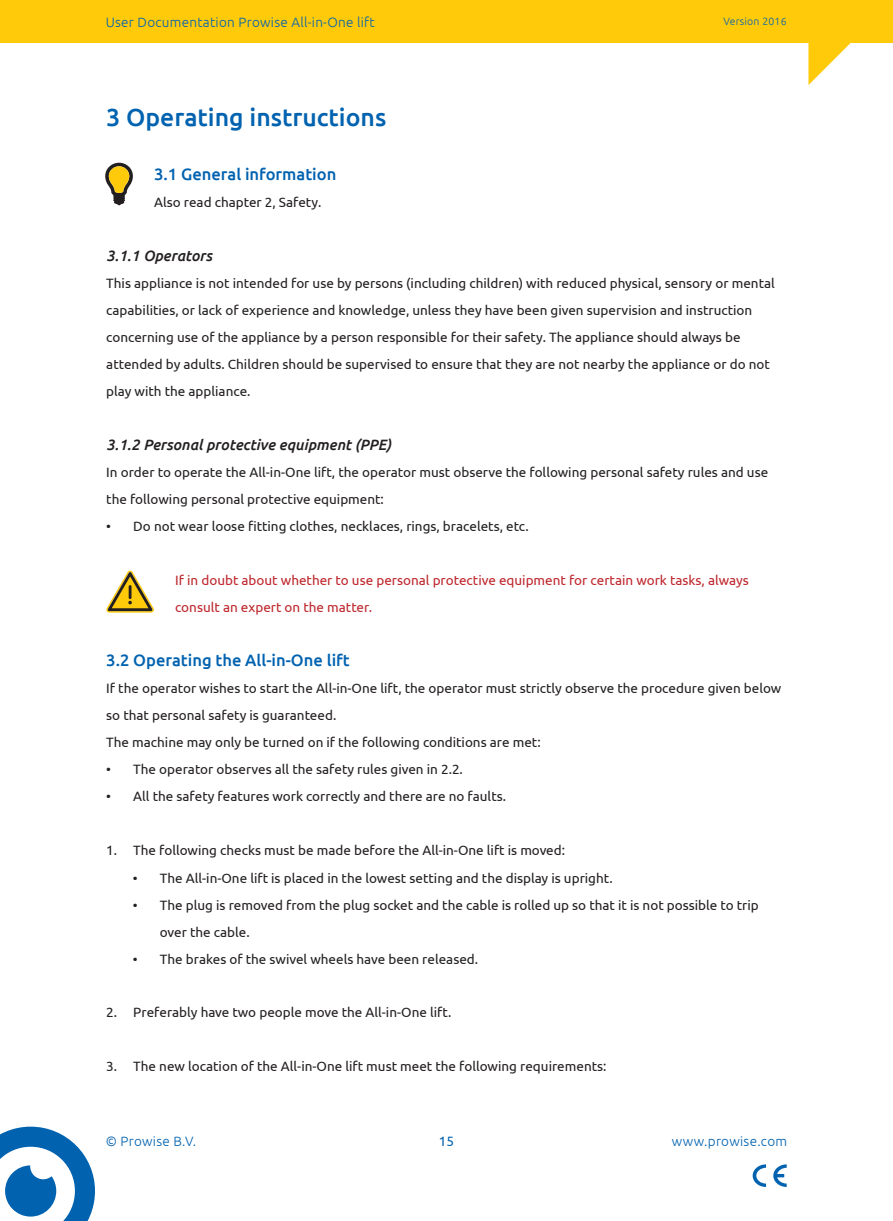
<style>
.page{position:relative;width:893px;height:1221px;background:#fff}
.page>*{position:absolute;margin:0;border:0;box-sizing:border-box;transform-origin:0 0}
.t1{font:500 24.75px "Ubuntu";color:#0162b0}
.Subtitle{font:500 16.5px "Ubuntu";color:#0162b0}
.Subtitle_small{font:italic 500 15px "Ubuntu";color:#231f20}
.t2{font:13.5px/27px "Ubuntu";color:#231f20}
.Basisalinea_red{font:13.5px/27px "Ubuntu";color:#be272d}
.t3{font:300 13.5px "Ubuntu";letter-spacing:.02em;color:#0162b0}
.t4{font:13.5px "Ubuntu";color:#0162b0}
.t5{font:300 10.5px "Ubuntu";letter-spacing:.02em;color:#0162b0}
</style>
<div class="page">
<div style="left:0;top:0;width:893px;height:43px;background:#feca0a"></div>
<svg style="left:808px;top:43px;width:43px;height:42px"></svg>
<svg style="left:0;top:1126px;width:95px;height:94px"></svg>
<svg style="left:753px;top:1164px;width:34px;height:22px"></svg>
<svg style="left:105px;top:163px;width:28px;height:42px"></svg>
<svg style="left:106px;top:570px;width:48px;height:42px"></svg>
<p class="t3" style="left:106px;top:14px;width:271px">User Documentation Prowise All-in-One lift</p>
<p class="t5" style="left:723px;top:15px;width:65px">Version 2016</p>
<p class="t1" style="left:106px;top:101px;width:281px">3 Operating instructions</p>
<p class="Subtitle" style="left:154px;top:163px;width:184px">3.1 General information</p>
<p class="t2" style="left:154px;top:188px;width:169px">Also read chapter 2, Safety.</p>
<p class="Subtitle_small" style="left:106px;top:246px;width:107px">3.1.1 Operators</p>
<p class="t2" style="left:106px;top:269px;width:670px">This appliance is not intended for use by persons (including children) with reduced physical, sensory or mental capabilities, or lack of experience and knowledge, unless they have been given supervision and instruction concerning use of the appliance by a person responsible for their safety. The appliance should always be attended by adults. Children should be supervised to ensure that they are not nearby the appliance or do not play with the appliance.</p>
<p class="Subtitle_small" style="left:106px;top:435px;width:287px">3.1.2 Personal protective equipment (PPE)</p>
<p class="t2" style="left:106px;top:458px;width:663px">In order to operate the All-in-One lift, the operator must observe the following personal safety rules and use the following personal protective equipment:</p>
<p class="t2" style="left:106px;top:512px;width:424px">• Do not wear loose fitting clothes, necklaces, rings, bracelets, etc.</p>
<p class="Basisalinea_red" style="left:175px;top:566px;width:575px">If in doubt about whether to use personal protective equipment for certain work tasks, always consult an expert on the matter.</p>
<p class="Subtitle" style="left:106px;top:649px;width:245px">3.2 Operating the All-in-One lift</p>
<p class="t2" style="left:106px;top:674px;width:677px">If the operator wishes to start the All-in-One lift, the operator must strictly observe the procedure given below so that personal safety is guaranteed.</p>
<p class="t2" style="left:106px;top:728px;width:436px">The machine may only be turned on if the following conditions are met:</p>
<p class="t2" style="left:106px;top:755px;width:358px">• The operator observes all the safety rules given in 2.2.</p>
<p class="t2" style="left:106px;top:782px;width:401px">• All the safety features work correctly and there are no faults.</p>
<p class="t2" style="left:106px;top:836px;width:460px">1. The following checks must be made before the All-in-One lift is moved:</p>
<p class="t2" style="left:133px;top:863px;width:481px">• The All-in-One lift is placed in the lowest setting and the display is upright.</p>
<p class="t2" style="left:160px;top:890px;width:600px;text-indent:-27px">• The plug is removed from the plug socket and the cable is rolled up so that it is not possible to trip over the cable.</p>
<p class="t2" style="left:133px;top:944px;width:347px">• The brakes of the swivel wheels have been released.</p>
<p class="t2" style="left:106px;top:998px;width:346px">2. Preferably have two people move the All-in-One lift.</p>
<p class="t2" style="left:106px;top:1052px;width:502px">3. The new location of the All-in-One lift must meet the following requirements:</p>
<p class="t3" style="left:106px;top:1133px;width:92px">© Prowise B.V.</p>
<p class="t4" style="left:439px;top:1133px;width:17px">15</p>
<p class="t3" style="left:672px;top:1133px;width:117px">www.prowise.com</p>
</div>
